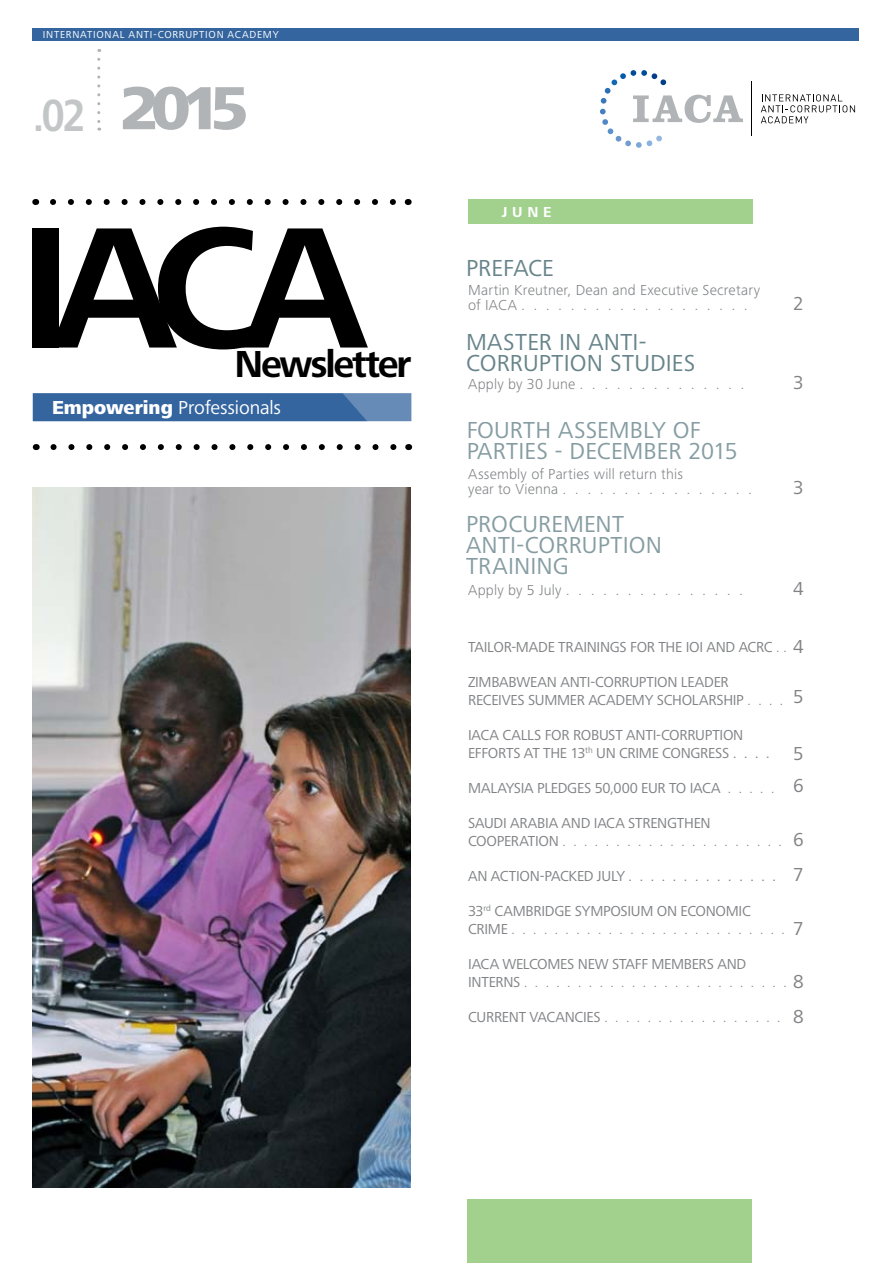
<style>
.page{position:relative;width:893px;height:1263px;background:#fff}
.page>*{position:absolute;margin:0;border:0;box-sizing:border-box;transform-origin:0 0}
.t1{font:700 178.5px "Frutiger Next Pro";color:#000}
.t2{font:800 63px "Frutiger Next Pro";color:#b1b4b6}
.t3{font:700 39px "Frutiger Next Pro";color:#000}
.t4{font:24px/21px "Frutiger Next Pro";letter-spacing:.005em;color:#67848b}
.t5{font:19.5px "Frutiger Next Pro";letter-spacing:-.01em;color:#fff}
.t6{font:19.5px/32px "Frutiger Next Pro";color:#808285}
.t7{font:15px/18px "Frutiger Next Pro";letter-spacing:-.02em;color:#808285}
.t8{font:300 15px/15px "Frutiger Next Pro";letter-spacing:.015em;color:#808285}
.t9{font:700 15px "Frutiger Next Pro";color:#fff}
.t10{font:10.5px "Frutiger Next Pro";letter-spacing:.07em;color:#fff}
.s1{font-weight:700;font-size:46.8px}
.s2{font-weight:800}
.s3{font-weight:300}
.s4{font-weight:400}
</style>
<div class="page">
<div style="left:32px;top:28px;width:827px;height:13px;background:#34659f"></div>
<svg style="left:53px;top:444px;width:344px;height:6px"></svg>
<svg style="left:53px;top:199px;width:343px;height:6px"></svg>
<div style="left:468px;top:199px;width:284px;height:25px;background:#a1d18c"></div>
<div style="left:468px;top:1199px;width:284px;height:64px;background:#a1d18c"></div>
<svg style="left:97px;top:59px;width:3px;height:72px"></svg>
<svg style="left:33px;top:393px;width:378px;height:28px;background:#3c6ba3"></svg>
<img style="left:32px;top:488px;width:379px;height:700px">
<svg style="left:761px;top:94px;width:94px;height:29px"></svg>
<hr style="left:751px;top:82px;width:1px;height:54px;background:#000">
<svg style="left:600px;top:70px;width:143px;height:78px"></svg>
<p class="t10" style="left:43px;top:29px;width:237px">INTERNATIONAL ANTI-CORRUPTION ACADEMY</p>
<h2 class="t2" style="left:32px;top:72px;width:219px"><span class="s1">.02</span> 2015</h2>
<h1 class="t1" style="left:20px;top:186px;width:349px">IACA</h1>
<h3 class="t3" style="left:234px;top:342px;width:179px">Newsletter</h3>
<h3 class="t5" style="left:52px;top:397px;width:231px"><span class="s2">Empowering</span> PROFESSIONALS</h3>
<p class="t9" style="left:502px;top:203px;width:51px">June</p>
<h3 class="t4" style="left:466px;top:257px;width:62px">PRE FACE</h3>
<p class="t8" style="left:468px;top:283px;width:294px">Martin Kreutner, Dean and Executive Secretary of IACA . . . . . . . . . . . . . . . . . . .</p>
<h3 class="t4" style="left:466px;top:332px;width:63px">MASTER</h3>
<h3 class="t4" style="left:559px;top:332px;width:89px">IN ANTI-</h3>
<h3 class="t4" style="left:466px;top:353px;width:28px">CORRUPTION</h3>
<h3 class="t4" style="left:610px;top:353px;width:13px">STUDIE</h3>
<h3 class="t4" style="left:684px;top:353px;width:13px">S</h3>
<p class="t8" style="left:468px;top:377px;width:278px">Apply by 30 June . . . . . . . . . . . . . .</p>
<h3 class="t4" style="left:466px;top:420px;width:273px">FOURTH ASSEMBLY OF<br>PARTIES - DECEMBER 2015</h3>
<p class="t8" style="left:468px;top:467px;width:286px">Assembly of Parties will return this<br>year to Vienna . . . . . . . . . . . . . . . .</p>
<h3 class="t4" style="left:466px;top:514px;width:198px">PROCUREMENT<br>ANTI-CORRUPTION<br>TRAINING</h3>
<p class="t8" style="left:468px;top:582px;width:276px">Apply by 5 July . . . . . . . . . . . . . . .</p>
<h3 class="t6" style="left:793px;top:288px;width:12px">2</h3>
<h3 class="t6" style="left:793px;top:367px;width:12px">3</h3>
<h3 class="t6" style="left:793px;top:472px;width:12px">3</h3>
<h3 class="t6" style="left:793px;top:572px;width:12px">4</h3>
<p class="t7" style="left:468px;top:638px;width:15px">TAILOR</p>
<p class="t7" style="left:511px;top:638px;width:27px">-MADE</p>
<p class="t7" style="left:558px;top:638px;width:16px">TRAININ</p>
<p class="t7" style="left:610px;top:638px;width:107px">GS FOR THE IOI AND</p>
<p class="t7" style="left:739px;top:638px;width:50px">ACRC <span class="s3">. .</span></p>
<p class="t7" style="left:468px;top:673px;width:72px">ZIM BABWEAN</p>
<p class="t7" style="left:560px;top:673px;width:53px">ANTI-CORRUPTION</p>
<p class="t7" style="left:681px;top:673px;width:16px">LEADER</p>
<p class="t7" style="left:468px;top:691px;width:15px">RECEI</p>
<p class="t7" style="left:502px;top:691px;width:37px">VES SUMMER</p>
<p class="t7" style="left:588px;top:691px;width:20px">ACADEMY</p>
<p class="t7" style="left:657px;top:691px;width:35px">SCHOLAR</p>
<p class="t7" style="left:716px;top:691px;width:69px">SHIP <span class="s3">. . . .</span></p>
<p class="t7" style="left:468px;top:726px;width:211px">IACA CALLS FOR ROBUST ANTI -CORRUPTION<br>EFFORTS AT THE 13<sup>TH</sup> UN CRIME</p>
<p class="t7" style="left:662px;top:744px;width:109px">CON GRESS . . . .</p>
<p class="t7" style="left:468px;top:779px;width:23px">MALAY</p>
<p class="t7" style="left:514px;top:779px;width:262px">SIA PLEDGES 50,000 EUR TO IACA <span class="s3">. . . . .</span></p>
<p class="t7" style="left:468px;top:814px;width:9px">SAUDI</p>
<p class="t7" style="left:510px;top:814px;width:62px">ARABIA AND</p>
<p class="t7" style="left:594px;top:814px;width:43px">IACA STREN</p>
<p class="t7" style="left:667px;top:814px;width:35px">GTHEN</p>
<p class="t7" style="left:468px;top:832px;width:18px">COOPERATION</p>
<p class="t8" style="left:562px;top:834px;width:221px">. . . . . . . . . . . . . . . . . . . . .</p>
<p class="t7" style="left:468px;top:867px;width:41px">AN ACTION</p>
<p class="t7" style="left:540px;top:867px;width:71px">-PACKED JULY</p>
<p class="t7" style="left:628px;top:867px;width:149px">. . . . . . . . . . . . . .</p>
<p class="t7" style="left:468px;top:902px;width:117px">33<sup>RD</sup> CAM BRIDGE SYMPO</p>
<p class="t7" style="left:621px;top:902px;width:16px">SIUM</p>
<p class="t7" style="left:657px;top:902px;width:41px">ON ECONOMIC</p>
<p class="t7" style="left:468px;top:920px;width:17px">CRIME</p>
<p class="t8" style="left:511px;top:922px;width:275px">. . . . . . . . . . . . . . . . . . . . . . . . . .</p>
<p class="t7" style="left:468px;top:955px;width:45px">IACA WELCOME</p>
<p class="t7" style="left:567px;top:955px;width:161px">S NEW STAFF MEM BERS AND</p>
<p class="t7" style="left:468px;top:973px;width:9px">INTERN</p>
<p class="t8" style="left:513px;top:975px;width:275px"><span class="s4">S</span> . . . . . . . . . . . . . . . . . . . . . . . . .</p>
<p class="t7" style="left:468px;top:1008px;width:18px">CURRENT</p>
<p class="t7" style="left:529px;top:1008px;width:9px">VACANCIE</p>
<p class="t8" style="left:594px;top:1010px;width:189px"><span class="s4">S</span> . . . . . . . . . . . . . . . . .</p>
<h3 class="t6" style="left:793px;top:630px;width:12px">4</h3>
<h3 class="t6" style="left:793px;top:680px;width:12px">5</h3>
<h3 class="t6" style="left:793px;top:737px;width:12px">5<br>6</h3>
<h3 class="t6" style="left:793px;top:822px;width:12px;line-height:35px">6<br>7</h3>
<h3 class="t6" style="left:793px;top:912px;width:12px">7</h3>
<h3 class="t6" style="left:793px;top:966px;width:12px">8</h3>
<h3 class="t6" style="left:793px;top:1000px;width:12px">8</h3>
</div>
